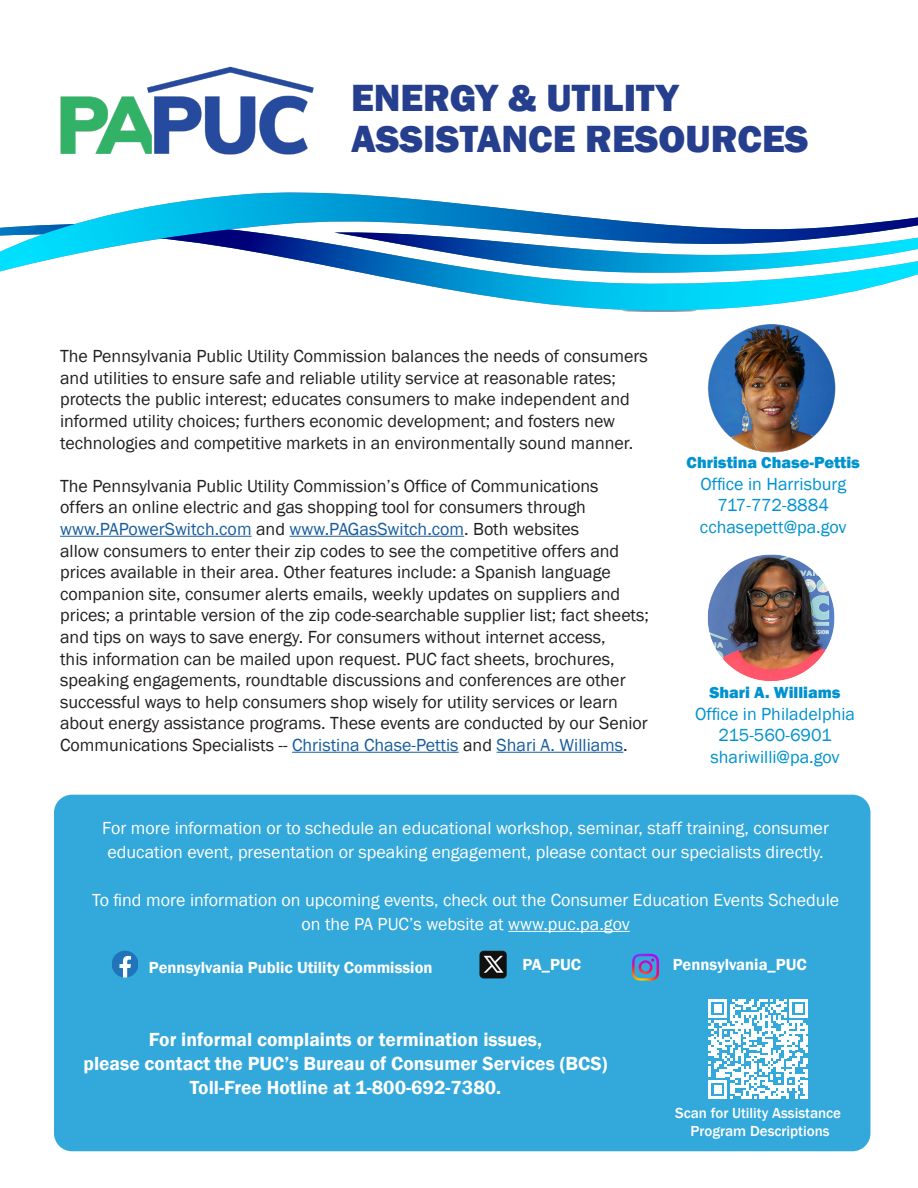
<style>
.page{position:relative;width:918px;height:1188px;background:#fff}
.page>*{position:absolute;margin:0;border:0;box-sizing:border-box;transform-origin:0 0}
.t1{font:800 39px "Franklin Gothic";color:#253f8e}
.t2{font:600 19.5px/24px "Franklin Gothic";color:#fff;text-align:center}
.t3{font:18px/21.6px "Franklin Gothic";color:#231f20}
.t4{font:18px/24px "Franklin Gothic";color:#fff}
.t5{font:18px/21.6px "Franklin Gothic";color:#0092d0;text-align:center}
.t6{font:600 16.5px "Franklin Gothic";color:#fff}
.t7{font:800 16.5px "Franklin Gothic";color:#0092d0}
.t8{font:500 15px/18px "Franklin Gothic";color:#fff;text-align:center}
.s1{color:#175d9e}
</style>
<div class="page">
<div style="left:54px;top:795px;width:816px;height:356px;background:#33a8da;border-radius:18px"></div>
<hr style="left:60px;top:536px;width:192px;height:1px;background:#175d9e">
<hr style="left:290px;top:536px;width:174px;height:1px;background:#175d9e">
<hr style="left:292px;top:752px;width:167px;height:1px;background:#175d9e">
<hr style="left:497px;top:752px;width:126px;height:1px;background:#175d9e">
<img style="left:60px;top:66px;width:254px;height:89px">
<svg style="left:363px;top:273px;width:555px;height:37px"></svg>
<svg style="left:358px;top:272px;width:560px;height:1px"></svg>
<svg style="left:0;top:193px;width:918px;height:79px"></svg>
<img style="left:707px;top:324px;width:129px;height:129px">
<hr style="left:508px;top:931px;width:122px;height:1px;background:#fff">
<svg style="left:632px;top:954px;width:27px;height:27px"></svg>
<svg style="left:113px;top:951px;width:25px;height:27px"></svg>
<img style="left:708px;top:554px;width:127px;height:127px">
<svg style="left:708px;top:999px;width:100px;height:100px"></svg>
<hr style="left:805px;top:1080px;width:3px;height:19px;background:#fff">
<img style="left:479px;top:950px;width:28px;height:29px">
<p class="t1" style="left:351px;top:73px;width:329px">ENERGY &amp; UTILITY</p>
<p class="t1" style="left:351px;top:113px;width:459px">ASSISTANCE RESOURCES</p>
<p class="t3" style="left:60px;top:346px;width:589px">The Pennsylvania Public Utility Commission balances the needs of consumers and utilities to ensure safe and reliable utility service at reasonable rates; protects the public interest; educates consumers to make independent and informed utility choices; furthers economic development; and fosters new technologies and competitive markets in an environmentally sound manner.</p>
<p class="t3" style="left:60px;top:475px;width:590px">The Pennsylvania Public Utility Commission’s Office of Communications<br>offers an online electric and gas shopping tool for consumers through <span class="s1">www.PAPowerSwitch.com</span> and <span class="s1">www.PAGasSwitch.com</span>. Both websites<br>allow consumers to enter their zip codes to see the competitive offers and prices available in their area. Other features include: a Spanish language companion site, consumer alerts emails, weekly updates on suppliers and prices; a printable version of the zip code-searchable supplier list; fact sheets; and tips on ways to save energy. For consumers without internet access,<br>this information can be mailed upon request. PUC fact sheets, brochures, speaking engagements, roundtable discussions and conferences are other successful ways to help consumers shop wisely for utility services or learn about energy assistance programs. These events are conducted by our Senior Communications Specialists -- <span class="s1">Christina Chase-Pettis</span> and <span class="s1">Shari A. Williams</span>.</p>
<p class="t7" style="left:687px;top:452px;width:175px">Christina Chase-Pettis</p>
<p class="t5" style="left:700px;top:473px;width:147px">Office in Harrisburg<br>717-772-8884</p>
<p class="t5" style="left:700px;top:516px;width:148px">cchasepett@pa.gov</p>
<p class="t7" style="left:709px;top:682px;width:133px">Shari A. Williams</p>
<p class="t5" style="left:695px;top:703px;width:161px">Office in Philadelphia<br>215-560-6901</p>
<p class="t5" style="left:711px;top:746px;width:131px">shariwilli@pa.gov</p>
<p class="t4" style="left:102px;top:816px;width:728px">For more information or to schedule an educational workshop, seminar, staff training, consumer education event, presentation or speaking engagement, please contact our specialists directly.</p>
<p class="t4" style="left:92px;top:888px;width:749px;text-align:center">To find more information on upcoming events, check out the Consumer Education Events Schedule on the PA PUC’s website at www.puc.pa.gov</p>
<p class="t6" style="left:149px;top:958px;width:285px">Pennsylvania Public Utility Commission</p>
<p class="t6" style="left:523px;top:955px;width:60px">PA_PUC</p>
<p class="t6" style="left:673px;top:955px;width:136px">Pennsylvania_PUC</p>
<p class="t2" style="left:84px;top:1028px;width:525px">For informal complaints or termination issues,<br>please contact the PUC’s Bureau of Consumer Services (BCS)<br>Toll-Free Hotline at 1-800-692-7380.</p>
<p class="t8" style="left:675px;top:1104px;width:167px">Scan for Utility Assistance<br>Program Descriptions</p>
</div>
